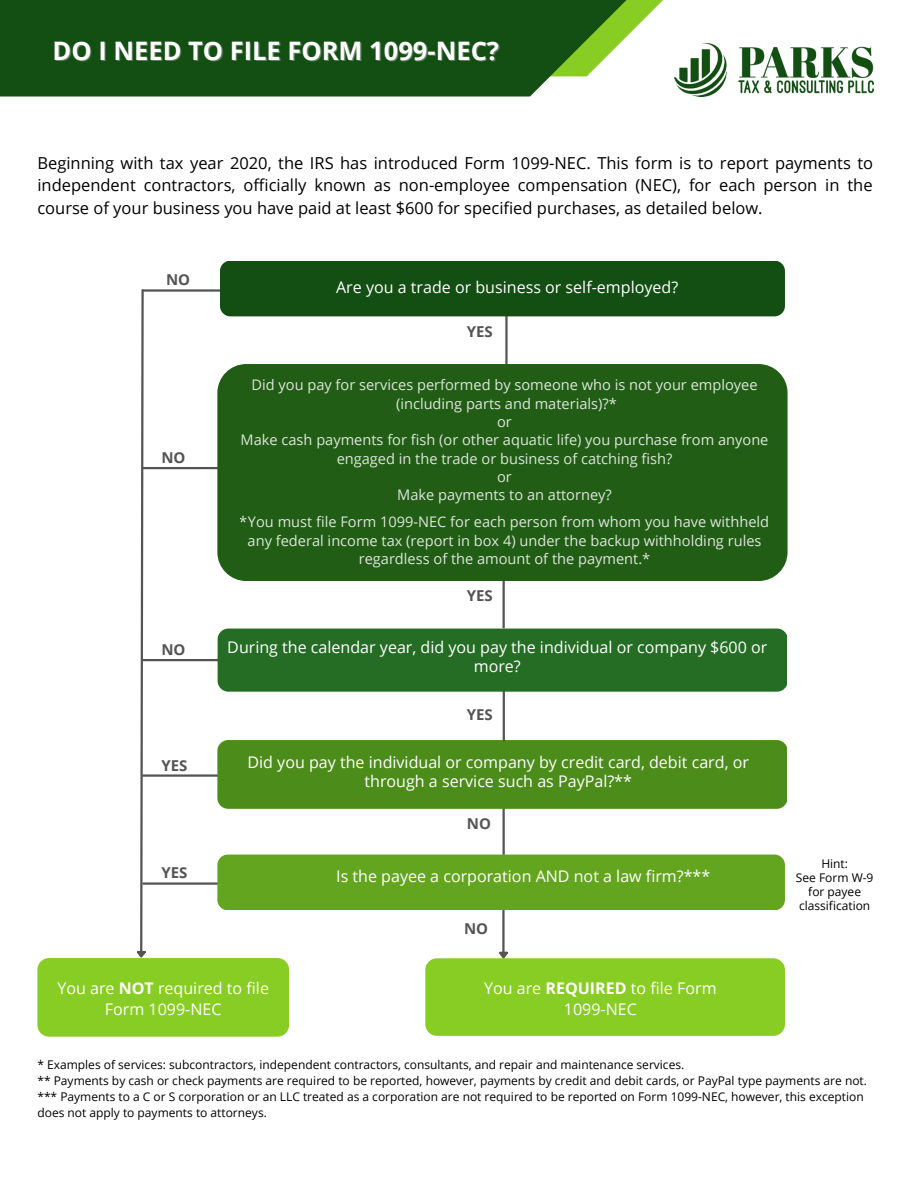
<style>
.page{position:relative;width:918px;height:1188px;background:#fff}
.page>*{position:absolute;margin:0;border:0;box-sizing:border-box;transform-origin:0 0}
.t1{font:700 25.5px "Open Sans";color:#fff}
.t2{font:16.5px/22.5px "Open Sans";color:#000;text-align:justify}
.t3{font:16.05px/21.3px "Open Sans";color:#fff;text-align:center}
.t4{font:700 15px "Open Sans";color:#545454}
.t5{font:14.55px/18.3px "Open Sans";color:#fff;text-align:center}
.t6{font:12px/14px "Open Sans";color:#000;text-align:center}
.s1{font-weight:700}
</style>
<div class="page">
<hr style="left:142px;top:289px;width:80px;height:3px;background:#545454">
<hr style="left:142px;top:467px;width:80px;height:2px;background:#545454">
<hr style="left:142px;top:659px;width:80px;height:2px;background:#545454">
<hr style="left:142px;top:774px;width:80px;height:3px;background:#545454">
<hr style="left:142px;top:882px;width:80px;height:3px;background:#545454">
<svg style="left:136px;top:289px;width:12px;height:669px"></svg>
<div style="left:37px;top:958px;width:252px;height:79px;background:#87cd23;border-radius:12px"></div>
<hr style="left:505px;top:310px;width:3px;height:54px;background:#545454">
<div style="left:220px;top:261px;width:565px;height:55px;background:#134e13;border-radius:11px"></div>
<hr style="left:503px;top:574px;width:2px;height:54px;background:#545454">
<div style="left:217px;top:364px;width:571px;height:217px;background:#215d15;border-radius:29px"></div>
<div style="left:425px;top:958px;width:360px;height:78px;background:#87cd23;border-radius:12px"></div>
<hr style="left:502px;top:904px;width:3px;height:48px;background:#545454">
<svg style="left:496px;top:950px;width:14px;height:9px"></svg>
<div style="left:217px;top:855px;width:568px;height:55px;background:#63a51e;border-radius:11px"></div>
<svg style="left:0;top:0;width:713px;height:97px;background:#356931"></svg>
<img style="left:674px;top:44px;width:199px;height:53px">
<hr style="left:503px;top:801px;width:2px;height:54px;background:#545454">
<div style="left:217px;top:740px;width:570px;height:69px;background:#4c8c1b;border-radius:11px"></div>
<hr style="left:503px;top:687px;width:2px;height:54px;background:#545454">
<div style="left:218px;top:629px;width:569px;height:63px;background:#256d25;border-radius:11px"></div>
<p class="t1" style="left:53px;top:32px;width:448px">DO I NEED TO FILE FORM 1099-NEC?</p>
<p class="t2" style="left:37px;top:151px;width:837px">Beginning with tax year 2020, the IRS has introduced Form 1099-NEC. This form is to report payments to independent contractors, officially known as non-employee compensation (NEC), for each person in the course of your business you have paid at least $600 for specified purchases, as detailed below.</p>
<p class="t4" style="left:166px;top:269px;width:26px">NO</p>
<p class="t4" style="left:161px;top:447px;width:26px">NO</p>
<p class="t4" style="left:161px;top:639px;width:26px">NO</p>
<p class="t4" style="left:161px;top:754px;width:28px">YES</p>
<p class="t4" style="left:161px;top:862px;width:28px">YES</p>
<p class="t3" style="left:336px;top:276px;width:344px">Are you a trade or business or self-employed?</p>
<p class="t4" style="left:467px;top:321px;width:28px">YES</p>
<p class="t5" style="left:241px;top:376px;width:529px">Did you pay for services performed by someone who is not your employee (including parts and materials)?*<br>or<br>Make cash payments for fish (or other aquatic life) you purchase from anyone engaged in the trade or business of catching fish?<br>or<br>Make payments to an attorney?</p>
<p class="t5" style="left:240px;top:513px;width:531px">*You must file Form 1099-NEC for each person from whom you have withheld any federal income tax (report in box 4) under the backup withholding rules regardless of the amount of the payment.*</p>
<p class="t4" style="left:467px;top:585px;width:28px">YES</p>
<p class="t3" style="left:227px;top:637px;width:542px;line-height:19.2px">During the calendar year, did you pay the individual or company $600 or more?</p>
<p class="t4" style="left:467px;top:704px;width:28px">YES</p>
<p class="t3" style="left:248px;top:752px;width:503px;line-height:19.2px">Did you pay the individual or company by credit card, debit card, or through a service such as PayPal?**</p>
<p class="t4" style="left:467px;top:813px;width:26px">NO</p>
<p class="t3" style="left:336px;top:865px;width:376px">Is the payee a corporation AND not a law firm?***</p>
<p class="t4" style="left:464px;top:918px;width:26px">NO</p>
<p class="t3" style="left:57px;top:977px;width:213px">You are <span class="s1">NOT</span> required to file<br>Form 1099-NEC</p>
<p class="t3" style="left:484px;top:977px;width:234px">You are <span class="s1">REQUIRED</span> to file Form<br>1099-NEC</p>
<p class="t6" style="left:821px;top:856px;width:28px">Hint:</p>
<p class="t6" style="left:796px;top:870px;width:79px">See Form W-9</p>
<p class="t6" style="left:799px;top:884px;width:73px">for payee classification</p>
<p class="t6" style="left:37px;top:1057px;width:648px">* Examples of services: subcontractors, independent contractors, consultants, and repair and maintenance services.</p>
<p class="t6" style="left:37px;top:1073px;width:831px">** Payments by cash or check payments are required to be reported, however, payments by credit and debit cards, or PayPal type payments are not.</p>
<p class="t6" style="left:37px;top:1088px;width:828px;line-height:16px;text-align:left">*** Payments to a C or S corporation or an LLC treated as a corporation are not required to be reported on Form 1099-NEC, however, this exception does not apply to payments to attorneys.</p>
</div>
